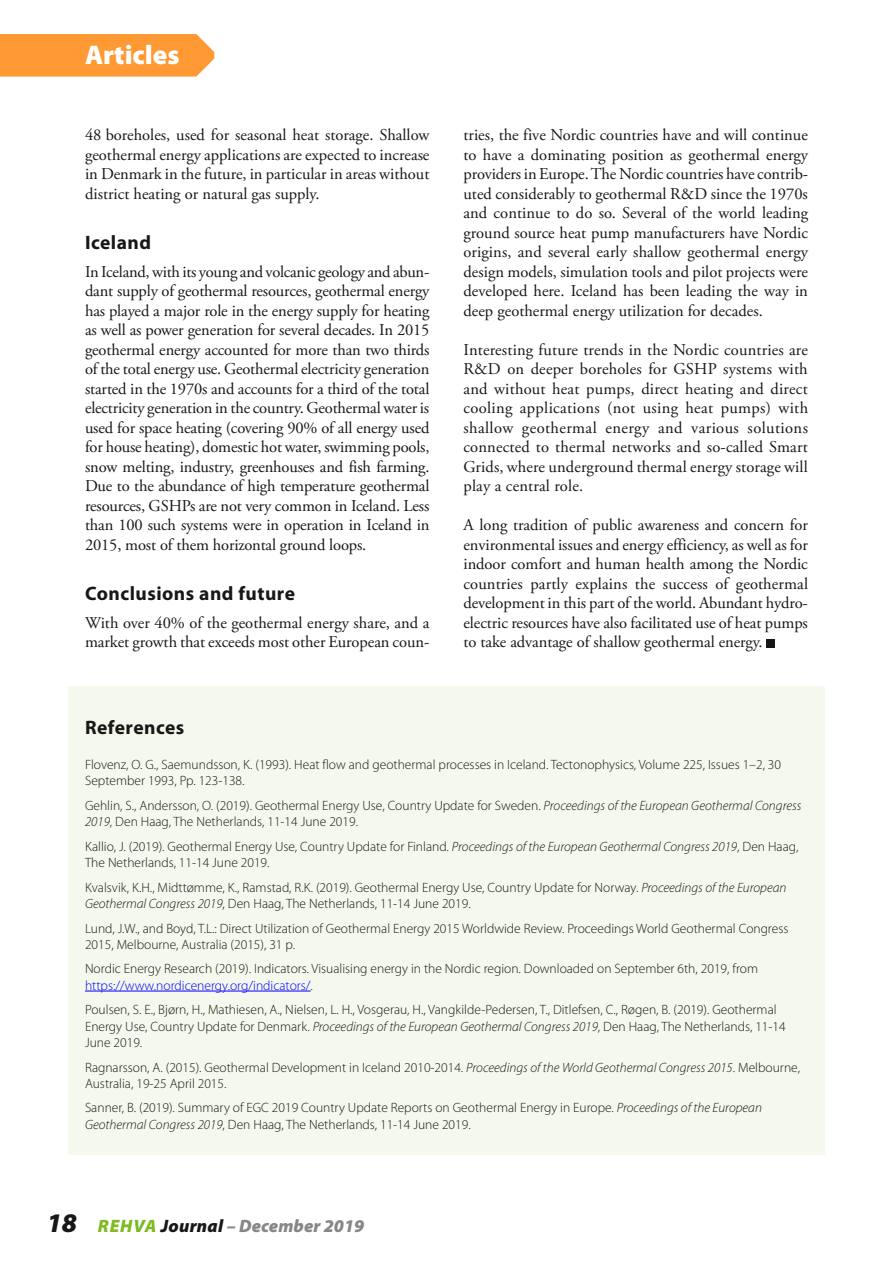
<style>
.page{position:relative;width:893px;height:1263px;background:#fff}
.page>*{position:absolute;margin:0;border:0;box-sizing:border-box;transform-origin:0 0}
.t1{font:900 27px "Myriad Pro";color:#fff}
.t2{font:700 19.5px "Myriad Pro";letter-spacing:.025em;color:#181716}
.t3{font:italic 900 18px "Myriad Pro";letter-spacing:.005em;color:#878786}
.t4{font:16.5px/19.5px "Adobe Garamond Pro";color:#181716;text-align:justify}
.t5{font:300 13.5px/16.2px "Myriad Pro";color:#181716}
.s1{font-style:italic}
.s2{color:#00f}
.s3{font-size:27px;color:#181716}
.s4{color:#7fba23}
.s5{color:#181716}
</style>
<div class="page">
<div style="left:767px;top:639px;width:8px;height:8px;background:#181716"></div>
<div style="left:68px;top:686px;width:757px;height:468px;background:#f4f8ed"></div>
<hr style="left:85px;top:991px;width:226px;height:1px;background:#00f">
<div style="left:0;top:34px;width:214px;height:43px;background:#f93"></div>
<h1 class="t1" style="left:85px;top:37px;width:96px">Articles</h1>
<p class="t4" style="left:85px;top:126px;width:346px">48 boreholes, used for seasonal heat storage. Shallow geothermal energy applications are expected to increase in Denmark in the future, in particular in areas without district heating or natural gas supply.</p>
<p class="t2" style="left:85px;top:229px;width:68px">Iceland</p>
<p class="t4" style="left:85px;top:262px;width:346px">In Iceland, with its young and volcanic geology and abun&shy;dant supply of geothermal resources, geothermal energy has played a major role in the energy supply for heating as well as power generation for several decades. In 2015 geothermal energy accounted for more than two thirds of the total energy use. Geothermal electricity generation started in the 1970s and accounts for a third of the total electricity generation in the country. Geothermal water is used for space heating (covering 90% of all energy used for house heating), domestic hot water, swimming pools, snow melting, industry, greenhouses and fish farming.<br>Due to the abundance of high temperature geothermal resources, GSHPs are not very common in Iceland. Less than 100 such systems were in operation in Iceland in 2015, most of them horizontal ground loops.</p>
<p class="t2" style="left:85px;top:580px;width:211px">Conclusions and future</p>
<p class="t4" style="left:85px;top:613px;width:346px">With over 40% of the geothermal energy share, and a market growth that exceeds most other European coun-</p>
<p class="t4" style="left:463px;top:126px;width:346px">tries, the five Nordic countries have and will continue to have a dominating position as geothermal energy providers in Europe. The Nordic countries have contrib&shy;uted considerably to geothermal R&amp;D since the 1970s and continue to do so. Several of the world leading ground source heat pump manufacturers have Nordic origins, and several early shallow geothermal energy design models, simulation tools and pilot projects were developed here. Iceland has been leading the way in deep geothermal energy utilization for decades.</p>
<p class="t4" style="left:463px;top:340px;width:346px">Interesting future trends in the Nordic countries are R&amp;D on deeper boreholes for GSHP systems with and without heat pumps, direct heating and direct cooling applications (not using heat pumps) with shallow geothermal energy and various solutions connected to thermal networks and so-called Smart Grids, where underground thermal energy storage will play a central role.</p>
<p class="t4" style="left:463px;top:516px;width:346px">A long tradition of public awareness and concern for environmental issues and energy efficiency, as well as for indoor comfort and human health among the Nordic countries partly explains the success of geothermal development in this part of the world. Abundant hydro&shy;electric resources have also facilitated use of heat pumps to take advantage of shallow geothermal energy.</p>
<p class="t2" style="left:85px;top:715px;width:101px">References</p>
<p class="t5" style="left:85px;top:756px;width:698px">Flovenz, O. G., Saemundsson, K. (1993). Heat flow and geothermal processes in Iceland. Tectonophysics, Volume 225, Issues 1–2, 30<br>September 1993, Pp. 123-138.</p>
<p class="t5" style="left:85px;top:797px;width:718px">Gehlin, S., Andersson, O. (2019). Geothermal Energy Use, Country Update for Sweden. <span class="s1">Proceedings of the European Geothermal Congress<br>2019</span>, Den Haag, The Netherlands, 11-14 June 2019.</p>
<p class="t5" style="left:85px;top:838px;width:715px">Kallio, J. (2019). Geothermal Energy Use, Country Update for Finland. <span class="s1">Proceedings of the European Geothermal Congress 2019</span>, Den Haag,<br>The Netherlands, 11-14 June 2019.</p>
<p class="t5" style="left:85px;top:879px;width:703px">Kvalsvik, K.H., Midttømme, K., Ramstad, R.K. (2019). Geothermal Energy Use, Country Update for Norway. <span class="s1">Proceedings of the European<br>Geothermal Congress 2019</span>, Den Haag, The Netherlands, 11-14 June 2019.</p>
<p class="t5" style="left:85px;top:920px;width:705px">Lund, J.W., and Boyd, T.L.: Direct Utilization of Geothermal Energy 2015 Worldwide Review. Proceedings World Geothermal Congress<br>2015, Melbourne, Australia (2015), 31 p.</p>
<p class="t5" style="left:85px;top:961px;width:674px">Nordic Energy Research (2019). Indicators. Visualising energy in the Nordic region. Downloaded on September 6th, 2019, from <span class="s2">https://www.nordicenergy.org/indicators/</span>.</p>
<p class="t5" style="left:85px;top:1002px;width:702px">Poulsen, S. E., Bjørn, H., Mathiesen, A., Nielsen, L. H., Vosgerau, H., Vangkilde-Pedersen, T., Ditlefsen, C., Røgen, B. (2019). Geothermal<br>Energy Use, Country Update for Denmark. <span class="s1">Proceedings of the European Geothermal Congress 2019</span>, Den Haag, The Netherlands, 11-14<br>June 2019.</p>
<p class="t5" style="left:85px;top:1059px;width:716px">Ragnarsson, A. (2015). Geothermal Development in Iceland 2010-2014. <span class="s1">Proceedings of the World Geothermal Congress 2015</span>. Melbourne,<br>Australia, 19-25 April 2015.</p>
<p class="t5" style="left:85px;top:1100px;width:678px">Sanner, B. (2019). Summary of EGC 2019 Country Update Reports on Geothermal Energy in Europe. <span class="s1">Proceedings of the European<br>Geothermal Congress 2019</span>, Den Haag, The Netherlands, 11-14 June 2019.</p>
<p class="t3" style="left:47px;top:1214px;width:319px"><span class="s3">18</span> <span class="s4">REHVA</span> <span class="s5">Journal</span> – December 2019</p>
</div>
